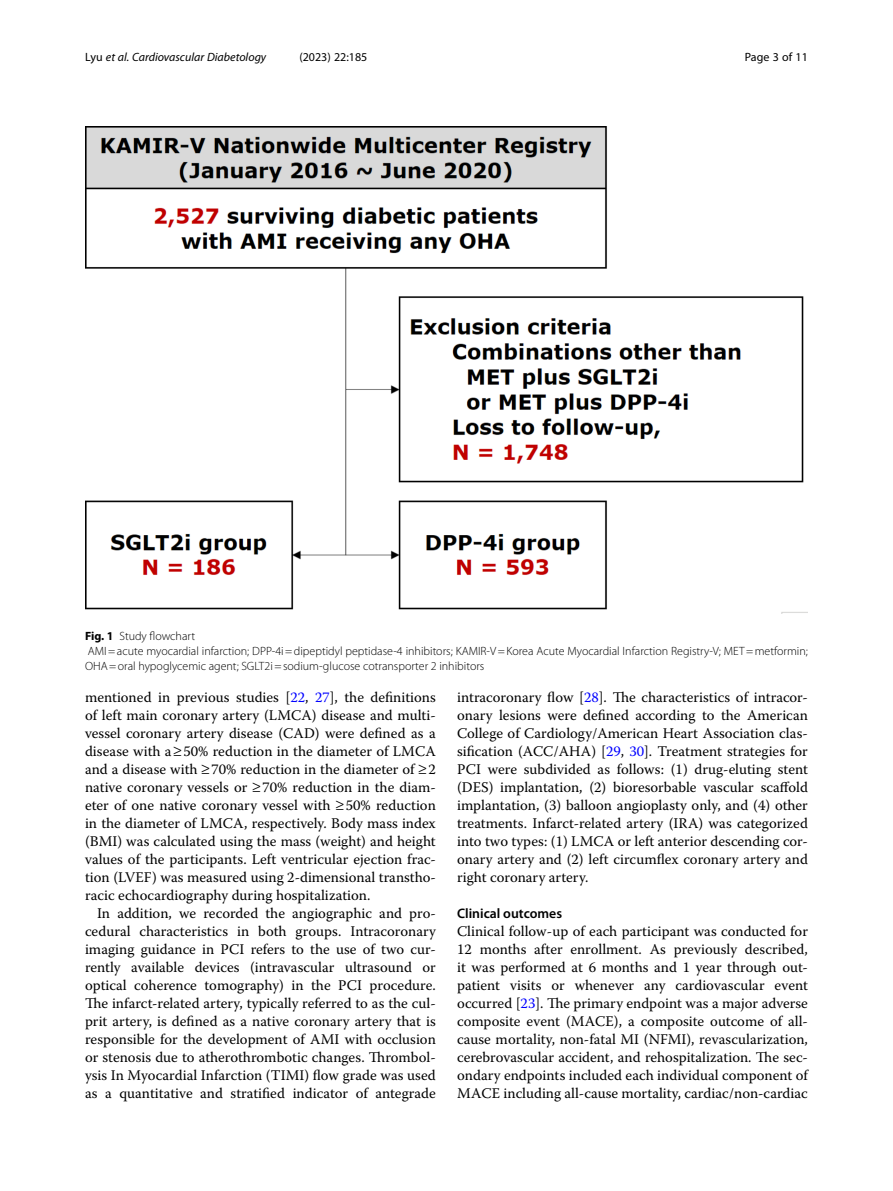
<style>
.page{position:relative;width:893px;height:1191px;background:#fff}
.page>*{position:absolute;margin:0;border:0;box-sizing:border-box;transform-origin:0 0}
.Body_Text{font:14.7px/18px "Warnock Pro";color:#000;text-align:justify}
.Body_Text_Indent{font:14.7px/18px "Warnock Pro";color:#000;text-align:justify}
.Head_2{font:600 13.8px "Myriad Pro";color:#000}
.Figure_Caption{font:300 12px/15px "Myriad Pro";color:#000}
.t1{font:italic 12px "Myriad Pro";color:#000}
.t2{font:12px "Myriad Pro";color:#000}
.s1{font-style:normal}
.s2{font-weight:700}
.s3{color:#00f}
</style>
<div class="page">
<img style="left:85px;top:126px;width:723px;height:487px">
<p class="t1" style="left:85px;top:50px;width:183px"><span class="s1">Lyu</span> et al. Cardiovascular Diabetology</p>
<p class="t2" style="left:299px;top:50px;width:70px">(2023) 22:185</p>
<p class="t2" style="left:745px;top:50px;width:65px">Page 3 of 11</p>
<p class="Figure_Caption" style="left:85px;top:629px;width:111px"><span class="s2">Fig. 1</span> Study flowchart</p>
<p class="Figure_Caption" style="left:85px;top:644px;width:724px">AMI=acute myocardial infarction; DPP-4i=dipeptidyl peptidase-4 inhibitors; KAMIR-V=Korea Acute Myocardial Infarction Registry-V; MET=metformin;<br>OHA=oral hypoglycemic agent; SGLT2i=sodium-glucose cotransporter 2 inhibitors</p>
<p class="Body_Text" style="left:85px;top:688px;width:352px">mentioned in previous studies [<span class="s3">22</span>, <span class="s3">27</span>], the definitions of left main coronary artery (LMCA) disease and multi&shy;vessel coronary artery disease (CAD) were defined as a disease with a≥50% reduction in the diameter of LMCA and a disease with ≥70% reduction in the diameter of ≥2 native coronary vessels or ≥70% reduction in the diam&shy;eter of one native coronary vessel with ≥50% reduction in the diameter of LMCA, respectively. Body mass index (BMI) was calculated using the mass (weight) and height values of the participants. Left ventricular ejection frac&shy;tion (LVEF) was measured using 2-dimensional transtho&shy;racic echocardiography during hospitalization.</p>
<p class="Body_Text_Indent" style="left:85px;top:904px;width:352px;text-indent:12px">In addition, we recorded the angiographic and pro&shy;cedural characteristics in both groups. Intracoronary imaging guidance in PCI refers to the use of two cur&shy;rently available devices (intravascular ultrasound or optical coherence tomography) in the PCI procedure.<br>The infarct-related artery, typically referred to as the cul&shy;prit artery, is defined as a native coronary artery that is responsible for the development of AMI with occlusion or stenosis due to atherothrombotic changes. Thrombol&shy;ysis In Myocardial Infarction (TIMI) flow grade was used as a quantitative and stratified indicator of antegrade</p>
<p class="Body_Text_Indent" style="left:457px;top:688px;width:352px">intracoronary flow [<span class="s3">28</span>]. The characteristics of intracor&shy;onary lesions were defined according to the American College of Cardiology/American Heart Association clas&shy;sification (ACC/AHA) [<span class="s3">29</span>, <span class="s3">30</span>]. Treatment strategies for PCI were subdivided as follows: (1) drug-eluting stent (DES) implantation, (2) bioresorbable vascular scaffold implantation, (3) balloon angioplasty only, and (4) other treatments. Infarct-related artery (IRA) was categorized into two types: (1) LMCA or left anterior descending cor&shy;onary artery and (2) left circumflex coronary artery and right coronary artery.</p>
<p class="Head_2" style="left:457px;top:905px;width:107px">Clinical outcomes</p>
<p class="Body_Text" style="left:457px;top:922px;width:352px">Clinical follow-up of each participant was conducted for 12 months after enrollment. As previously described, it was performed at 6 months and 1 year through out&shy;patient visits or whenever any cardiovascular event occurred [<span class="s3">23</span>]. The primary endpoint was a major adverse composite event (MACE), a composite outcome of all&shy;cause mortality, non-fatal MI (NFMI), revascularization, cerebrovascular accident, and rehospitalization. The sec&shy;ondary endpoints included each individual component of MACE including all-cause mortality, cardiac/non-cardiac</p>
</div>
